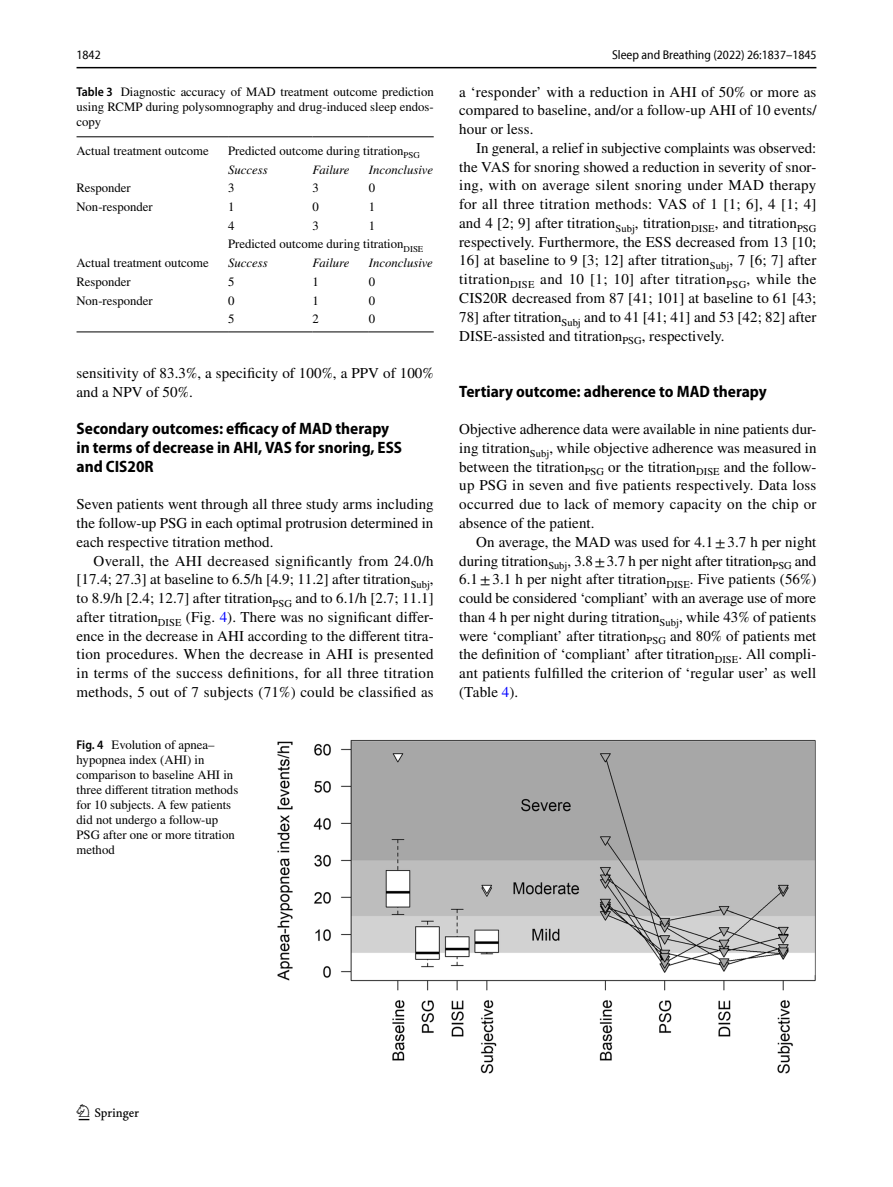
<style>
.page{position:relative;width:893px;height:1187px;background:#fff}
.page>*{position:absolute;margin:0;border:0;box-sizing:border-box;transform-origin:0 0}
.t1{font:22.5px "Springnew Regular 2";color:#000}
.t2{font:700 semi-condensed 16.5px/18.8px "Myriad Pro";color:#000}
.t3{font:15px/18.8px "STIX";letter-spacing:.005em;color:#000;text-align:justify}
.t4{font:12.75px/15px "STIX";color:#000}
.t5{font:italic 12.75px "STIX";color:#000}
.t6{font:semi-condensed 12.75px "Myriad Pro Unic";color:#000}
.s1{font-family:"Myriad Pro";font-weight:600;font-stretch:semi-condensed}
.s2{font-style:italic}
.s3{color:#00f}
</style>
<div class="page">
<hr style="left:77px;top:67px;width:739px;height:1px;background:#000">
<hr style="left:77px;top:136px;width:151px;height:1px;background:#000">
<hr style="left:228px;top:136px;width:84px;height:1px;background:#000">
<hr style="left:312px;top:136px;width:57px;height:1px;background:#000">
<hr style="left:369px;top:136px;width:65px;height:1px;background:#000">
<hr style="left:77px;top:331px;width:151px;height:1px;background:#000">
<hr style="left:228px;top:331px;width:84px;height:1px;background:#000">
<hr style="left:312px;top:331px;width:57px;height:1px;background:#000">
<hr style="left:369px;top:331px;width:65px;height:1px;background:#000">
<img style="left:277px;top:740px;width:539px;height:333px">
<p class="t6" style="left:77px;top:50px;width:26px">1842</p>
<p class="t6" style="left:612px;top:50px;width:206px">Sleep and Breathing (2022) 26:1837–1845</p>
<p class="t4" style="left:77px;top:85px;width:359px;text-align:justify"><span class="s1">Table 3</span> Diagnostic accuracy of MAD treatment outcome prediction using RCMP during polysomnography and drug-induced sleep endos&shy;copy</p>
<p class="t4" style="left:77px;top:144px;width:134px">Actual treatment outcome</p>
<p class="t4" style="left:228px;top:142px;width:193px;line-height:18.8px">Predicted outcome during titration<sub>PSG<br></sub><span class="s2">Success</span></p>
<p class="t5" style="left:312px;top:160px;width:39px">Failure</p>
<p class="t5" style="left:369px;top:160px;width:66px">Inconclusive</p>
<p class="t4" style="left:77px;top:181px;width:56px">Responder</p>
<p class="t4" style="left:228px;top:181px;width:8px">3</p>
<p class="t4" style="left:312px;top:181px;width:8px">3</p>
<p class="t4" style="left:369px;top:181px;width:8px">0</p>
<p class="t4" style="left:77px;top:200px;width:78px">Non-responder</p>
<p class="t4" style="left:228px;top:200px;width:8px">1</p>
<p class="t4" style="left:312px;top:200px;width:8px">0</p>
<p class="t4" style="left:369px;top:200px;width:8px">1</p>
<p class="t4" style="left:228px;top:219px;width:8px">4</p>
<p class="t4" style="left:312px;top:219px;width:8px">3</p>
<p class="t4" style="left:228px;top:217px;width:197px;line-height:18.8px;text-indent:141px">1<br>Predicted outcome during titration<sub>DISE</sub></p>
<p class="t4" style="left:77px;top:256px;width:134px">Actual treatment outcome</p>
<p class="t5" style="left:228px;top:254px;width:41px">Success</p>
<p class="t5" style="left:312px;top:254px;width:39px">Failure</p>
<p class="t5" style="left:369px;top:254px;width:66px">Inconclusive</p>
<p class="t4" style="left:77px;top:275px;width:56px">Responder</p>
<p class="t4" style="left:228px;top:275px;width:8px">5</p>
<p class="t4" style="left:312px;top:275px;width:8px">1</p>
<p class="t4" style="left:369px;top:275px;width:8px">0</p>
<p class="t4" style="left:77px;top:293px;width:78px">Non-responder</p>
<p class="t4" style="left:228px;top:293px;width:8px">0</p>
<p class="t4" style="left:312px;top:293px;width:8px">1</p>
<p class="t4" style="left:369px;top:293px;width:8px">0</p>
<p class="t4" style="left:228px;top:312px;width:8px">5</p>
<p class="t4" style="left:312px;top:312px;width:8px">2</p>
<p class="t4" style="left:369px;top:312px;width:8px">0</p>
<p class="t3" style="left:77px;top:364px;width:359px">sensitivity of 83.3%, a specificity of 100%, a PPV of 100% and a NPV of 50%.</p>
<p class="t2" style="left:77px;top:419px;width:327px">Secondary outcomes: efficacy of MAD therapy in terms of decrease in AHI, VAS for snoring, ESS and CIS20R</p>
<p class="t3" style="left:77px;top:496px;width:359px">Seven patients went through all three study arms including the follow-up PSG in each optimal protrusion determined in each respective titration method.</p>
<p class="t3" style="left:77px;top:552px;width:359px;text-indent:17px">Overall, the AHI decreased significantly from 24.0/h [17.4; 27.3] at baseline to 6.5/h [4.9; 11.2] after titration<sub>Subj</sub>, to 8.9/h [2.4; 12.7] after titration<sub>PSG</sub> and to 6.1/h [2.7; 11.1] after titration<sub>DISE</sub> (Fig. <span class="s3">4</span>). There was no significant differ&shy;ence in the decrease in AHI according to the different titra&shy;tion procedures. When the decrease in AHI is presented in terms of the success definitions, for all three titration methods, 5 out of 7 subjects (71%) could be classified as</p>
<p class="t4" style="left:77px;top:738px;width:163px"><span class="s1">Fig. 4</span> Evolution of apnea– hypopnea index (AHI) in comparison to baseline AHI in three different titration methods for 10 subjects. A few patients did not undergo a follow-up<br>PSG after one or more titration method</p>
<p class="t3" style="left:459px;top:83px;width:359px">a ‘responder’ with a reduction in AHI of 50% or more as compared to baseline, and/or a follow-up AHI of 10 events/ hour or less.</p>
<p class="t3" style="left:459px;top:139px;width:359px;text-indent:17px">In general, a relief in subjective complaints was observed: the VAS for snoring showed a reduction in severity of snor&shy;ing, with on average silent snoring under MAD therapy for all three titration methods: VAS of 1 [1; 6], 4 [1; 4] and 4 [2; 9] after titration<sub>Subj</sub>, titration<sub>DISE</sub>, and titration<sub>PSG </sub>respectively. Furthermore, the ESS decreased from 13 [10; 16] at baseline to 9 [3; 12] after titration<sub>Subj</sub>, 7 [6; 7] after titration<sub>DISE</sub> and 10 [1; 10] after titration<sub>PSG</sub>, while the CIS20R decreased from 87 [41; 101] at baseline to 61 [43; 78] after titration<sub>Subj</sub> and to 41 [41; 41] and 53 [42; 82] after DISE-assisted and titration<sub>PSG</sub>, respectively.</p>
<p class="t2" style="left:459px;top:382px;width:309px">Tertiary outcome: adherence to MAD therapy</p>
<p class="t3" style="left:459px;top:421px;width:359px">Objective adherence data were available in nine patients dur&shy;ing titration<sub>Subj</sub>, while objective adherence was measured in between the titration<sub>PSG</sub> or the titration<sub>DISE</sub> and the follow&shy;up PSG in seven and five patients respectively. Data loss occurred due to lack of memory capacity on the chip or absence of the patient.</p>
<p class="t3" style="left:459px;top:533px;width:359px;text-indent:17px">On average, the MAD was used for 4.1±3.7 h per night during titration<sub>Subj</sub>, 3.8±3.7 h per night after titration<sub>PSG</sub> and 6.1±3.1 h per night after titration<sub>DISE</sub>. Five patients (56%) could be considered ‘compliant’ with an average use of more than 4 h per night during titration<sub>Subj</sub>, while 43% of patients were ‘compliant’ after titration<sub>PSG</sub> and 80% of patients met the definition of ‘compliant’ after titration<sub>DISE</sub>. All compli&shy;ant patients fulfilled the criterion of ‘regular user’ as well (Table <span class="s3">4</span>).</p>
<h1 class="t1" style="left:79px;top:1104px;width:62px">1 3</h1>
</div>
